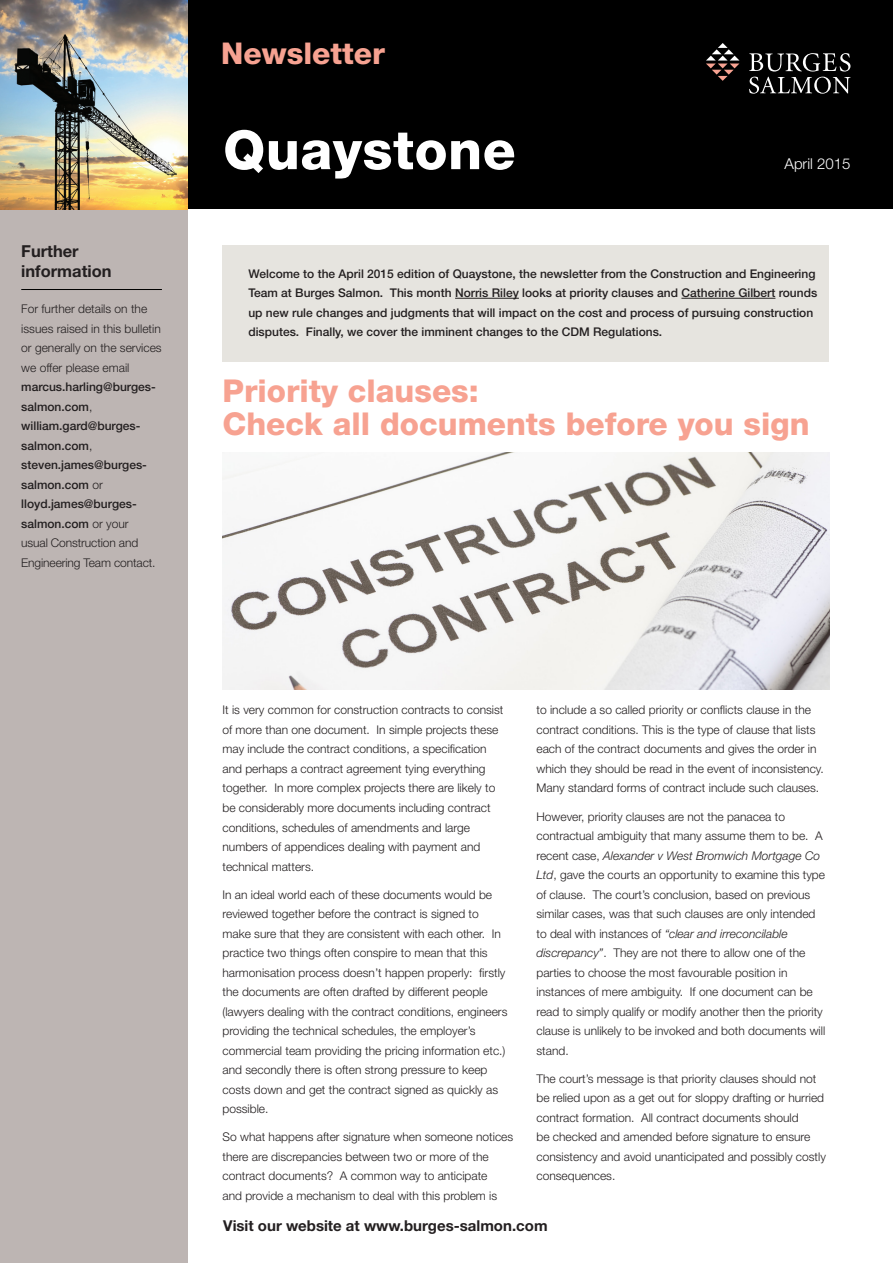
<style>
.page{position:relative;width:893px;height:1263px;background:#fff}
.page>*{position:absolute;margin:0;border:0;box-sizing:border-box;transform-origin:0 0}
.t1{font:800 54px "Helvetica Neue LT Std";letter-spacing:.01em;color:#fff}
.pink_section_title{font:800 31.5px/33px "Helvetica Neue LT Std";color:#f7a291}
.header_pink_9pt{font:800 30px "Helvetica Neue LT Std";color:#f7a291}
.welcomecolumntitle{font:700 16.5px "Helvetica Neue LT Std";color:#231f20}
.visit_our_website{font:700 15px "Helvetica Neue LT Std";color:#231f20}
.t2{font:300 15px "Helvetica Neue LT Std";color:#fff}
.bodytext{font:300 12px/19.5px "Helvetica Neue LT Std";color:#231f20}
.bodytext-2{font:500 12px/19.5px "Helvetica Neue LT Std";color:#231f20}
.welcomecolumntitle-2{font:300 12px/19.5px "Helvetica Neue LT Std";color:#231f20}
.s1{font-weight:500}
.s2{font-style:italic}
</style>
<div class="page">
<div style="left:0;top:0;width:187px;height:1263px;background:#bdb5b3"></div>
<hr style="left:21px;top:289px;width:141px;height:1px;background:#000">
<div style="left:223px;top:246px;width:606px;height:116px;background:#e6e4df"></div>
<hr style="left:455px;top:298px;width:64px;height:1px;background:#231f20">
<hr style="left:681px;top:298px;width:94px;height:1px;background:#231f20">
<div style="left:6px;top:0;width:887px;height:209px;background:#000"></div>
<svg style="left:706px;top:43px;width:33px;height:38px"></svg>
<svg style="left:749px;top:53px;width:101px;height:41px"></svg>
<img style="left:0;top:0;width:187px;height:209px">
<img style="left:223px;top:453px;width:606px;height:237px">
<p class="welcomecolumntitle" style="left:21px;top:241px;width:59px">Further</p>
<p class="welcomecolumntitle" style="left:21px;top:261px;width:92px">information</p>
<p class="welcomecolumntitle-2" style="left:21px;top:299px;width:142px">For further details on the issues raised in this bulletin or generally on the services we offer please email <span class="s1">marcus.harling@burges&shy;salmon.com</span>, <span class="s1">william.gard@burges&shy;salmon.com</span>, <span class="s1">steven.james@burges&shy;salmon.com</span> or <span class="s1">lloyd.james@burges&shy;salmon.com</span> or your<br>usual Construction and<br>Engineering Team contact.</p>
<p class="header_pink_9pt" style="left:221px;top:35px;width:165px">Newsletter</p>
<p class="t1" style="left:223px;top:118px;width:294px">Quaystone</p>
<p class="t2" style="left:785px;top:155px;width:67px">April 2015</p>
<p class="bodytext-2" style="left:248px;top:263px;width:570px">Welcome to the April 2015 edition of Quaystone, the newsletter from the Construction and Engineering Team at Burges Salmon. This month Norris Riley looks at priority clauses and Catherine Gilbert rounds up new rule changes and judgments that will impact on the cost and process of pursuing construction disputes. Finally, we cover the imminent changes to the CDM Regulations.</p>
<p class="pink_section_title" style="left:223px;top:374px;width:588px">Priority clauses:<br>Check all documents before you sign</p>
<p class="bodytext" style="left:223px;top:700px;width:282px">It is very common for construction contracts to consist of more than one document. In simple projects these may include the contract conditions, a specification and perhaps a contract agreement tying everything together. In more complex projects there are likely to be considerably more documents including contract conditions, schedules of amendments and large numbers of appendices dealing with payment and technical matters.</p>
<p class="bodytext" style="left:223px;top:884px;width:286px">In an ideal world each of these documents would be reviewed together before the contract is signed to make sure that they are consistent with each other. In practice two things often conspire to mean that this harmonisation process doesn’t happen properly: firstly the documents are often drafted by different people (lawyers dealing with the contract conditions, engineers providing the technical schedules, the employer’s commercial team providing the pricing information etc.) and secondly there is often strong pressure to keep costs down and get the contract signed as quickly as possible.</p>
<p class="bodytext" style="left:223px;top:1127px;width:292px">So what happens after signature when someone notices there are discrepancies between two or more of the contract documents? A common way to anticipate<br>and provide a mechanism to deal with this problem is</p>
<p class="bodytext" style="left:536px;top:700px;width:289px">to include a so called priority or conflicts clause in the contract conditions. This is the type of clause that lists each of the contract documents and gives the order in which they should be read in the event of inconsistency.<br>Many standard forms of contract include such clauses.</p>
<p class="bodytext" style="left:536px;top:806px;width:290px">However, priority clauses are not the panacea to contractual ambiguity that many assume them to be. A recent case, <span class="s2">Alexander v West Bromwich Mortgage Co Ltd</span>, gave the courts an opportunity to examine this type of clause. The court’s conclusion, based on previous similar cases, was that such clauses are only intended to deal with instances of <span class="s2">“clear and irreconcilable discrepancy”</span>. They are not there to allow one of the parties to choose the most favourable position in instances of mere ambiguity. If one document can be read to simply qualify or modify another then the priority clause is unlikely to be invoked and both documents will stand.</p>
<p class="bodytext" style="left:536px;top:1068px;width:291px">The court’s message is that priority clauses should not be relied upon as a get out for sloppy drafting or hurried contract formation. All contract documents should<br>be checked and amended before signature to ensure consistency and avoid unanticipated and possibly costly consequences.</p>
<p class="visit_our_website" style="left:223px;top:1216px;width:326px">Visit our website at www.burges-salmon.com</p>
</div>
